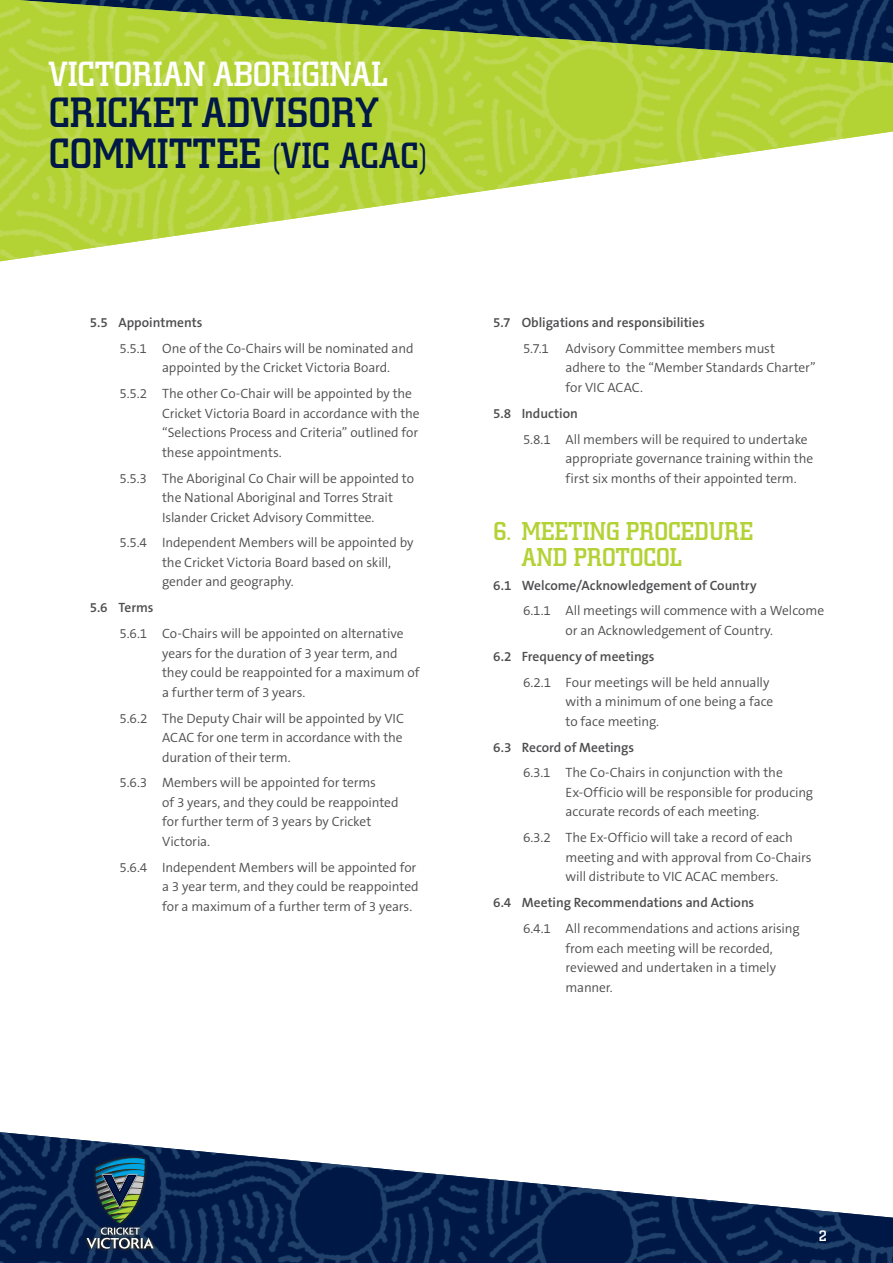
<style>
.page{position:relative;width:893px;height:1263px;background:#fff}
.page>*{position:absolute;margin:0;border:0;box-sizing:border-box;transform-origin:0 0}
.t1{font:500 41.7px/41.1px "City";letter-spacing:.02em;color:#001846}
.t2{font:500 34.5px "City";letter-spacing:.015em;color:#fff}
.Subhead_1{font:500 25.5px/25.5px "City";letter-spacing:.015em;color:#b3d235}
.Chart_Body_Subhead{font:500 15px "City";color:#fff}
.Body_Copy_Indent_3{font:300 13.5px/19.5px "The Sans B4";letter-spacing:-.005em;color:#4d4d4f}
.Body_Copy_Indent_2{font:600 13.5px "The Sans B6";color:#4d4d4f}
.s1{font-size:36px}
</style>
<div class="page">
<img style="left:0;top:1132px;width:893px;height:131px">
<img style="left:0;top:0;width:893px;height:262px">
<div style="left:83px;top:1154px;width:74px;height:98px;background:#563c00;opacity:.85"></div>
<img style="left:87px;top:1154px;width:67px;height:95px">
<h2 class="t2" style="left:49px;top:55px;width:341px">VICTORIAN ABORIGINAL</h2>
<h1 class="t1" style="left:49px;top:93px;width:380px">CRICKETADVISORY<br>COMMITTEE <span class="s1">(VIC ACAC)</span></h1>
<p class="Body_Copy_Indent_2" style="left:90px;top:315px;width:114px">5.5 Appointments</p>
<p class="Body_Copy_Indent_3" style="left:162px;top:339px;width:253px;text-indent:-43px">5.5.1 One of the Co-Chairs will be nominated and appointed by the Cricket Victoria Board.</p>
<p class="Body_Copy_Indent_3" style="left:162px;top:384px;width:259px;text-indent:-43px">5.5.2 The other Co-Chair will be appointed by the Cricket Victoria Board in accordance with the “Selections Process and Criteria” outlined for these appointments.</p>
<p class="Body_Copy_Indent_3" style="left:162px;top:469px;width:253px;text-indent:-43px">5.5.3 The Aboriginal Co Chair will be appointed to the National Aboriginal and Torres Strait<br>Islander Cricket Advisory Committee.</p>
<p class="Body_Copy_Indent_3" style="left:162px;top:534px;width:253px;text-indent:-43px">5.5.4 Independent Members will be appointed by the Cricket Victoria Board based on skill, gender and geography.</p>
<p class="Body_Copy_Indent_2" style="left:90px;top:601px;width:65px">5.6 Terms</p>
<p class="Body_Copy_Indent_3" style="left:162px;top:624px;width:259px;text-indent:-43px">5.6.1 Co-Chairs will be appointed on alternative years for the duration of 3 year term, and they could be reappointed for a maximum of a further term of 3 years.</p>
<p class="Body_Copy_Indent_3" style="left:162px;top:709px;width:243px;text-align:justify;text-indent:-43px">5.6.2 The Deputy Chair will be appointed by VIC ACAC for one term in accordance with the duration of their term.</p>
<p class="Body_Copy_Indent_3" style="left:162px;top:774px;width:238px;text-indent:-43px">5.6.3 Members will be appointed for terms<br>of 3 years, and they could be reappointed for further term of 3 years by Cricket<br>Victoria.</p>
<p class="Body_Copy_Indent_3" style="left:162px;top:858px;width:258px;text-indent:-43px">5.6.4 Independent Members will be appointed for a 3 year term, and they could be reappointed for a maximum of a further term of 3 years.</p>
<p class="Body_Copy_Indent_2" style="left:493px;top:315px;width:213px">5.7 Obligations and responsibilities</p>
<p class="Body_Copy_Indent_3" style="left:566px;top:339px;width:252px;text-indent:-43px">5.7.1 Advisory Committee members must adhere to the “Member Standards Charter” for VIC ACAC.</p>
<p class="Body_Copy_Indent_2" style="left:493px;top:406px;width:86px">5.8 Induction</p>
<p class="Body_Copy_Indent_3" style="left:566px;top:430px;width:249px;text-indent:-43px">5.8.1 All members will be required to undertake appropriate governance training within the first six months of their appointed term.</p>
<p class="Subhead_1" style="left:522px;top:519px;width:233px;text-indent:-29px">6. MEETING PROCEDURE<br>AND PROTOCOL</p>
<p class="Body_Copy_Indent_2" style="left:493px;top:578px;width:265px">6.1 Welcome/Acknowledgement of Country</p>
<p class="Body_Copy_Indent_3" style="left:566px;top:602px;width:260px;text-indent:-43px">6.1.1 All meetings will commence with a Welcome or an Acknowledgement of Country.</p>
<p class="Body_Copy_Indent_2" style="left:493px;top:649px;width:163px">6.2 Frequency of meetings</p>
<p class="Body_Copy_Indent_3" style="left:566px;top:673px;width:209px;text-indent:-43px">6.2.1 Four meetings will be held annually with a minimum of one being a face to face meeting.</p>
<p class="Body_Copy_Indent_2" style="left:493px;top:740px;width:143px">6.3 Record of Meetings</p>
<p class="Body_Copy_Indent_3" style="left:566px;top:764px;width:249px;text-indent:-43px">6.3.1 The Co-Chairs in conjunction with the<br>Ex-Officio will be responsible for producing accurate records of each meeting.</p>
<p class="Body_Copy_Indent_3" style="left:566px;top:828px;width:248px;text-indent:-43px">6.3.2 The Ex-Officio will take a record of each meeting and with approval from Co-Chairs will distribute to VIC ACAC members.</p>
<p class="Body_Copy_Indent_2" style="left:493px;top:896px;width:263px">6.4 Meeting Recommendations and Actions</p>
<p class="Body_Copy_Indent_3" style="left:566px;top:919px;width:236px;text-indent:-43px">6.4.1 All recommendations and actions arising from each meeting will be recorded, reviewed and undertaken in a timely manner.</p>
<p class="Chart_Body_Subhead" style="left:819px;top:1228px;width:10px">2</p>
</div>
